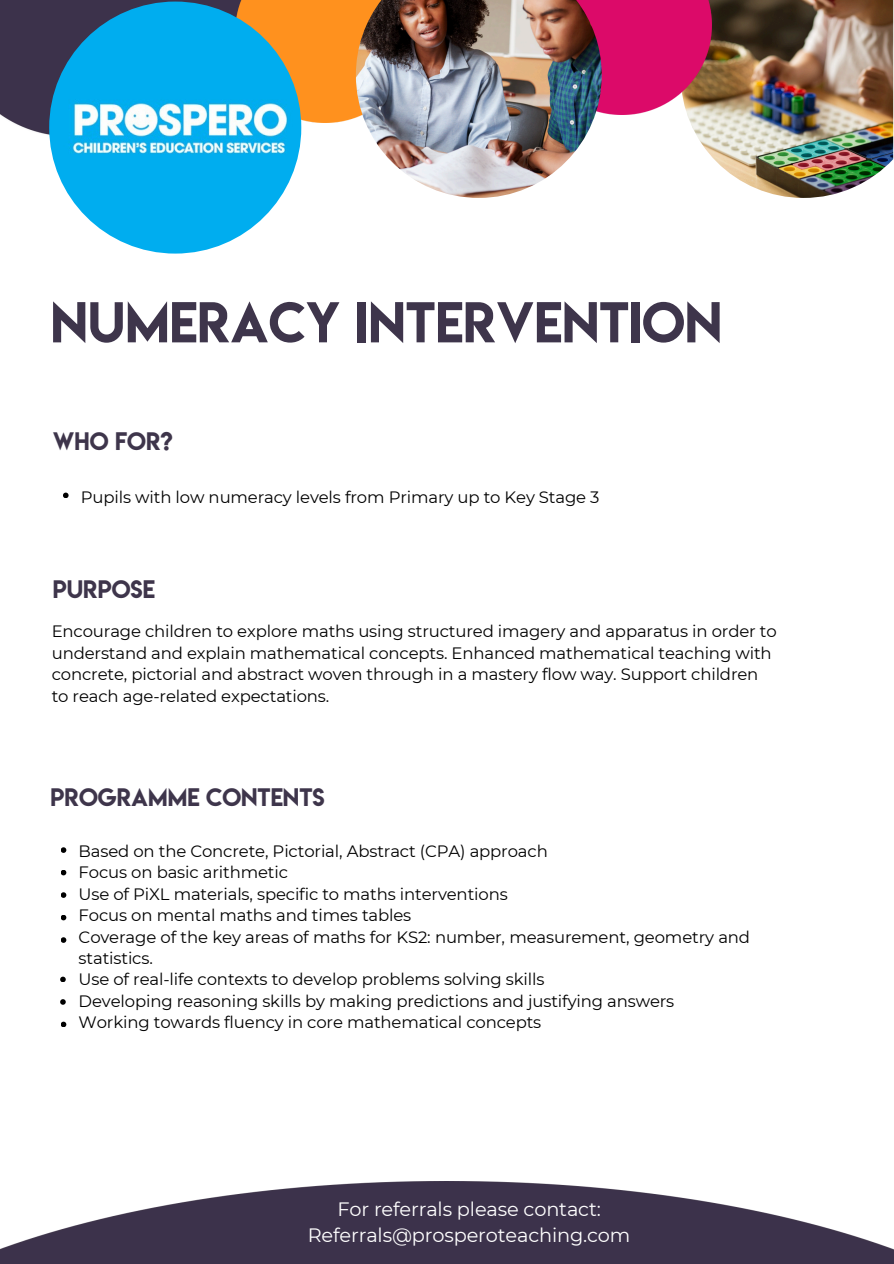
<style>
.page{position:relative;width:894px;height:1264px;background:#fff}
.page>*{position:absolute;margin:0;border:0;box-sizing:border-box;transform-origin:0 0}
.t1{font:51px "Lemon Milk";color:#3e354b}
.t2{font:22.5px "Lemon Milk";color:#3e354b}
.t3{font:19.35px/25.8px "Montserrat";letter-spacing:-.005em;color:#fff;text-align:center}
.t4{font:16.5px/21.3px "Montserrat";letter-spacing:-.01em;color:#000}
</style>
<div class="page">
<img style="left:0;top:0;width:893px;height:1026px">
<img style="left:680px;top:0;width:212px;height:198px">
<div style="left:235px;top:0;width:121px;height:123px;background:#ff911e"></div>
<img style="left:601px;top:0;width:110px;height:114px">
<img style="left:356px;top:0;width:245px;height:198px">
<img style="left:49px;top:2px;width:252px;height:251px;border-radius:50%">
<img style="left:0;top:1181px;width:893px;height:82px">
<svg style="left:61px;top:847px;width:5px;height:5px"></svg>
<svg style="left:61px;top:869px;width:5px;height:6px"></svg>
<svg style="left:61px;top:892px;width:5px;height:5px"></svg>
<svg style="left:61px;top:914px;width:5px;height:6px"></svg>
<svg style="left:61px;top:937px;width:5px;height:5px"></svg>
<svg style="left:60px;top:976px;width:6px;height:6px"></svg>
<svg style="left:60px;top:999px;width:6px;height:5px"></svg>
<svg style="left:63px;top:492px;width:6px;height:6px"></svg>
<svg style="left:61px;top:1021px;width:5px;height:6px"></svg>
<p class="t1" style="left:51px;top:286px;width:672px">NUMERACY INTERVENTION</p>
<p class="t2" style="left:53px;top:425px;width:121px">WHO FOR?</p>
<p class="t4" style="left:81px;top:486px;width:520px">Pupils with low numeracy levels from Primary up to Key Stage 3</p>
<p class="t2" style="left:53px;top:573px;width:104px">PURPOSE</p>
<p class="t4" style="left:52px;top:620px;width:726px">Encourage children to explore maths using structured imagery and apparatus in order to understand and explain mathematical concepts. Enhanced mathematical teaching with concrete, pictorial and abstract woven through in a mastery flow way. Support children to reach age-related expectations.</p>
<p class="t2" style="left:51px;top:781px;width:275px">PROGRAMME CONTENTS</p>
<p class="t4" style="left:79px;top:840px;width:470px">Based on the Concrete, Pictorial, Abstract (CPA) approach</p>
<p class="t4" style="left:79px;top:861px;width:211px">Focus on basic arithmetic</p>
<h1 class="t4" style="left:79px;top:883px;width:430px">Use of PiXL materials, specific to maths interventions</h1>
<h2 class="t4" style="left:79px;top:904px;width:334px">Focus on mental maths and times tables</h2>
<p class="t4" style="left:79px;top:926px;width:672px">Coverage of the key areas of maths for KS2: number, measurement, geometry and statistics.</p>
<h2 class="t4" style="left:79px;top:968px;width:467px">Use of real-life contexts to develop problems solving skills</h2>
<p class="t4" style="left:79px;top:990px;width:597px">Developing reasoning skills by making predictions and justifying answers</p>
<h2 class="t4" style="left:79px;top:1011px;width:464px">Working towards fluency in core mathematical concepts</h2>
<p class="t3" style="left:308px;top:1196px;width:324px">For referrals please contact:<br>Referrals@prosperoteaching.com</p>
</div>
